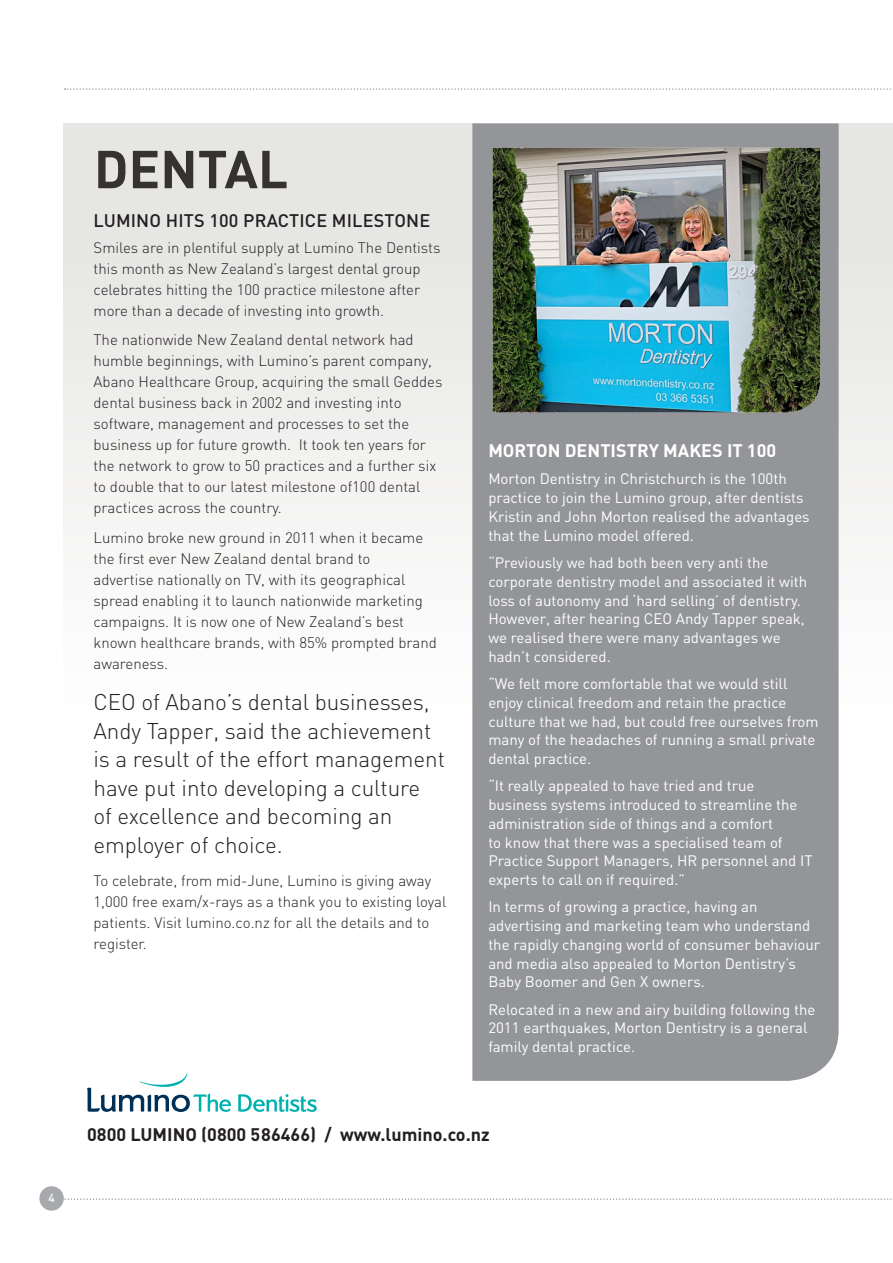
<style>
.page{position:relative;width:893px;height:1263px;background:#fff}
.page>*{position:absolute;margin:0;border:0;box-sizing:border-box;transform-origin:0 0}
.Title_Single{font:700 52.5px "DIN";color:#231f20}
.Body_Copy{font:300 22.5px/28.5px "DIN";letter-spacing:-.005em;color:#231f20}
.t1{font:700 18px "DIN";color:#231f20}
.Body_Copy-2{font:500 18px "DIN";letter-spacing:.01em;color:#231f20}
.Body_Copy-3{font:700 18px "DIN";color:#fff}
.Body_Copy-4{font:15px/18.8px "DIN";color:#fff}
.Body_Copy-5{font:300 15px/21px "DIN";color:#231f20}
.t2{font:500 12px "DIN";color:#fff}
</style>
<div class="page">
<svg style="left:65px;top:88px;width:828px;height:2px"></svg>
<svg style="left:64px;top:1198px;width:828px;height:2px"></svg>
<div style="left:39px;top:1186px;width:25px;height:24px;background:#a8a9ad;border-radius:50%"></div>
<svg style="left:87px;top:1073px;width:230px;height:39px"></svg>
<div style="left:64px;top:123px;width:829px;height:819px;background:linear-gradient(to bottom,#e4e4e2,#fff)"></div>
<div style="left:472px;top:123px;width:367px;height:958px;background:#939598"></div>
<img style="left:493px;top:148px;width:327px;height:264px">
<p class="t2" style="left:48px;top:1190px;width:8px">4</p>
<p class="Title_Single" style="left:94px;top:135px;width:196px">DENTAL</p>
<p class="Body_Copy-2" style="left:94px;top:209px;width:338px">LUMINO HITS 100 PRACTICE MILESTONE</p>
<p class="Body_Copy-5" style="left:94px;top:237px;width:348px">Smiles are in plentiful supply at Lumino The Dentists this month as New Zealand’s largest dental group celebrates hitting the 100 practice milestone after more than a decade of investing into growth.</p>
<p class="Body_Copy-5" style="left:94px;top:329px;width:350px">The nationwide New Zealand dental network had humble beginnings, with Lumino’s parent company, Abano Healthcare Group, acquiring the small Geddes dental business back in 2002 and investing into software, management and processes to set the business up for future growth. It took ten years for the network to grow to 50 practices and a further six to double that to our latest milestone of100 dental practices across the country.</p>
<p class="Body_Copy-5" style="left:94px;top:527px;width:345px">Lumino broke new ground in 2011 when it became the first ever New Zealand dental brand to<br>advertise nationally on TV, with its geographical spread enabling it to launch nationwide marketing campaigns. It is now one of New Zealand’s best known healthcare brands, with 85% prompted brand awareness.</p>
<p class="Body_Copy" style="left:94px;top:687px;width:353px">CEO of Abano’s dental businesses,<br>Andy Tapper, said the achievement is a result of the effort management have put into developing a culture<br>of excellence and becoming an employer of choice.</p>
<p class="Body_Copy-5" style="left:94px;top:870px;width:354px">To celebrate, from mid-June, Lumino is giving away 1,000 free exam/x-rays as a thank you to existing loyal patients. Visit lumino.co.nz for all the details and to register.</p>
<p class="Body_Copy-3" style="left:488px;top:439px;width:289px">MORTON DENTISTRY MAKES IT 100</p>
<p class="Body_Copy-4" style="left:488px;top:469px;width:323px">Morton Dentistry in Christchurch is the 100th practice to join the Lumino group, after dentists Kristin and John Morton realised the advantages that the Lumino model offered.</p>
<p class="Body_Copy-4" style="left:488px;top:553px;width:320px">“Previously we had both been very anti the corporate dentistry model and associated it with loss of autonomy and ‘hard selling’ of dentistry.<br>However, after hearing CEO Andy Tapper speak, we realised there were many advantages we hadn’t considered.</p>
<p class="Body_Copy-4" style="left:488px;top:674px;width:332px">“We felt more comfortable that we would still enjoy clinical freedom and retain the practice culture that we had, but could free ourselves from many of the headaches of running a small private dental practice.</p>
<p class="Body_Copy-4" style="left:488px;top:776px;width:326px">“It really appealed to have tried and true business systems introduced to streamline the administration side of things and a comfort<br>to know that there was a specialised team of Practice Support Managers, HR personnel and IT experts to call on if required.”</p>
<p class="Body_Copy-4" style="left:488px;top:897px;width:333px">In terms of growing a practice, having an advertising and marketing team who understand the rapidly changing world of consumer behaviour and media also appealed to Morton Dentistry’s Baby Boomer and Gen X owners.</p>
<p class="Body_Copy-4" style="left:488px;top:999px;width:329px">Relocated in a new and airy building following the<br>2011 earthquakes, Morton Dentistry is a general family dental practice.</p>
<p class="t1" style="left:87px;top:1122px;width:404px">0800 LUMINO (0800 586466) / www.lumino.co.nz</p>
</div>
